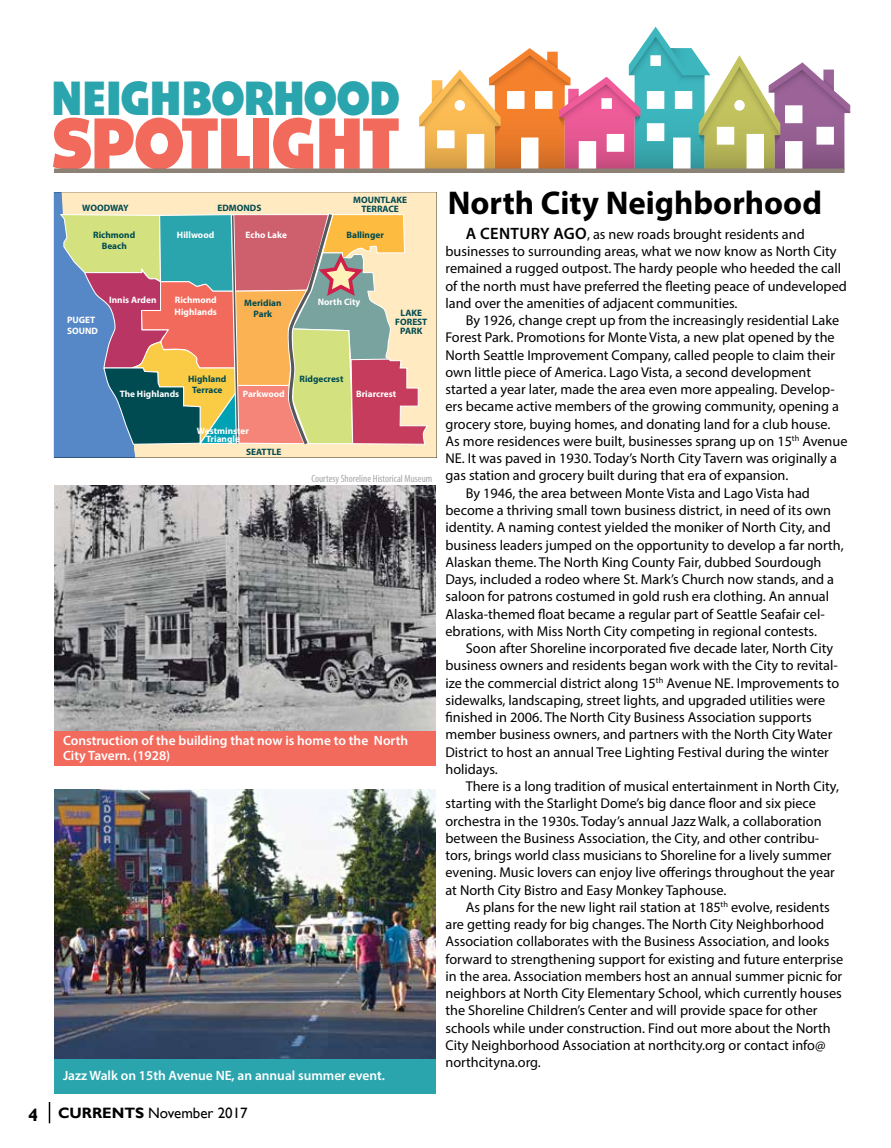
<style>
.page{position:relative;width:891px;height:1148px;background:#fff}
.page>*{position:absolute;margin:0;border:0;box-sizing:border-box;transform-origin:0 0}
.t1{font:70.2px "Dez Boulder Ego";color:#f26a5c;scale:.88 1}
.t2{font:46.5px "Dez Boulder Ego";letter-spacing:.005em;color:#2ba5ad;scale:.88 1}
.t3{font:700 33px "Myriad Pro";color:#000}
.t4{font:15px "Gill Sans";color:#000}
.t5{font:14.25px/17.2px "Myriad Pro";color:#000}
.t6{font:600 13.5px/15px "Myriad Pro";color:#fff}
.t7{font:condensed 10.5px "Myriad Pro";color:#a5a7aa}
.t8{font:700 9.3px/11.1px "Myriad Pro";color:#fff}
.t9{font:700 9.3px/11.1px "Myriad Pro";color:#004b51;text-align:center}
.s1{font-weight:700;font-size:18px}
.s2{font-weight:700}
.s3{font-weight:600;font-size:16.5px}
</style>
<div class="page">
<svg style="left:419px;top:27px;width:431px;height:141px"></svg>
<svg style="left:428px;top:192px;width:9px;height:265px;background:#f4e0b9"></svg>
<svg style="left:54px;top:192px;width:374px;height:265px;background:#b9a38e"></svg>
<img style="left:54px;top:789px;width:381px;height:270px">
<img style="left:54px;top:486px;width:381px;height:245px">
<div style="left:54px;top:731px;width:381px;height:35px;background:#f26a5c"></div>
<div style="left:54px;top:168px;width:791px;height:5px;background:#8b8174"></div>
<div style="left:54px;top:1059px;width:381px;height:35px;background:#2ba5ad"></div>
<svg style="left:49px;top:1102px;width:1px;height:21px"></svg>
<h2 class="t2" style="left:52px;top:62px;width:396px">NEIGHBORHOOD</h2>
<h1 class="t1" style="left:52px;top:89px;width:396px">SPOTLIGHT</h1>
<p class="t9" style="left:82px;top:202px;width:48px">WOODWAY</p>
<p class="t9" style="left:218px;top:202px;width:45px">EDMONDS</p>
<p class="t9" style="left:353px;top:195px;width:55px;line-height:8.7px">MOUNTLAKE<br>TERRACE</p>
<p class="t9" style="left:93px;top:229px;width:44px">Richmond<br>Beach</p>
<p class="t8" style="left:177px;top:229px;width:39px">Hillwood</p>
<p class="t8" style="left:246px;top:229px;width:43px">Echo Lake</p>
<p class="t9" style="left:346px;top:229px;width:39px">Ballinger</p>
<p class="t8" style="left:67px;top:314px;width:32px">PUGET<br>SOUND</p>
<p class="t8" style="left:109px;top:294px;width:49px">Innis Arden</p>
<p class="t8" style="left:175px;top:294px;width:44px">Richmond<br>Highlands</p>
<p class="t9" style="left:244px;top:297px;width:39px">Meridian<br>Park</p>
<p class="t8" style="left:318px;top:296px;width:44px">North City</p>
<p class="t9" style="left:395px;top:308px;width:34px;line-height:8.7px">LAKE<br>FOREST<br>PARK</p>
<p class="t8" style="left:120px;top:388px;width:61px">The Highlands</p>
<p class="t9" style="left:188px;top:373px;width:40px">Highland<br>Terrace</p>
<p class="t9" style="left:299px;top:373px;width:46px">Ridgecrest</p>
<p class="t8" style="left:243px;top:388px;width:43px">Parkwood</p>
<p class="t8" style="left:356px;top:388px;width:42px">Briarcrest</p>
<p class="t8" style="left:197px;top:426px;width:54px;line-height:8.2px;text-align:center">Westminster<br>Triangle</p>
<p class="t9" style="left:246px;top:446px;width:37px">SEATTLE</p>
<p class="t7" style="left:311px;top:472px;width:123px">Courtesy Shoreline Historical Museum</p>
<p class="t6" style="left:63px;top:732px;width:347px">Construction of the building that now is home to the North<br>City Tavern. (1928)</p>
<p class="t6" style="left:63px;top:1067px;width:323px">Jazz Walk on 15th Avenue NE, an annual summer event.</p>
<p class="t4" style="left:28px;top:1104px;width:221px"><span class="s1">4</span> <span class="s2">CURRENTS</span> November 2017</p>
<h3 class="t3" style="left:448px;top:181px;width:376px">North City Neighborhood</h3>
<p class="t5" style="left:445px;top:225px;width:403px;text-indent:20px"><span class="s3">A CENTURY AGO</span>, as new roads brought residents and businesses to surrounding areas, what we now know as North City remained a rugged outpost. The hardy people who heeded the call of the north must have preferred the fleeting peace of undeveloped land over the amenities of adjacent communities.</p>
<p class="t5" style="left:466px;top:311px;width:375px">By 1926, change crept up from the increasingly residential Lake</p>
<p class="t5" style="left:445px;top:329px;width:391px">Forest Park. Promotions for Monte Vista, a new plat opened by the</p>
<p class="t5" style="left:445px;top:346px;width:391px">North Seattle Improvement Company, called people to claim their</p>
<p class="t5" style="left:445px;top:363px;width:367px">own little piece of America. Lago Vista, a second development</p>
<p class="t5" style="left:445px;top:380px;width:391px">started a year later, made the area even more appealing. Develop-</p>
<p class="t5" style="left:445px;top:398px;width:395px">ers became active members of the growing community, opening a</p>
<p class="t5" style="left:445px;top:415px;width:386px">grocery store, buying homes, and donating land for a club house.</p>
<p class="t5" style="left:445px;top:432px;width:404px">As more residences were built, businesses sprang up on 15<sup>th</sup> Avenue</p>
<p class="t5" style="left:446px;top:449px;width:393px">NE. It was paved in 1930. Today’s North City Tavern was originally a</p>
<p class="t5" style="left:446px;top:467px;width:344px">gas station and grocery built during that era of expansion.</p>
<p class="t5" style="left:466px;top:484px;width:346px">By 1946, the area between Monte Vista and Lago Vista had</p>
<p class="t5" style="left:446px;top:501px;width:387px">become a thriving small town business district, in need of its own</p>
<p class="t5" style="left:446px;top:518px;width:387px">identity. A naming contest yielded the moniker of North City, and</p>
<p class="t5" style="left:446px;top:536px;width:400px">business leaders jumped on the opportunity to develop a far north,</p>
<p class="t5" style="left:446px;top:553px;width:378px">Alaskan theme. The North King County Fair, dubbed Sourdough</p>
<p class="t5" style="left:446px;top:570px;width:390px">Days, included a rodeo where St. Mark’s Church now stands, and a</p>
<p class="t5" style="left:446px;top:587px;width:385px">saloon for patrons costumed in gold rush era clothing. An annual</p>
<p class="t5" style="left:446px;top:605px;width:381px">Alaska-themed float became a regular part of Seattle Seafair cel-</p>
<p class="t5" style="left:446px;top:622px;width:373px">ebrations, with Miss North City competing in regional contests.</p>
<p class="t5" style="left:466px;top:639px;width:369px">Soon after Shoreline incorporated five decade later, North City</p>
<p class="t5" style="left:446px;top:656px;width:394px">business owners and residents began work with the City to revital-</p>
<p class="t5" style="left:446px;top:674px;width:395px">ize the commercial district along 15<sup>th</sup> Avenue NE. Improvements to</p>
<p class="t5" style="left:446px;top:691px;width:381px">sidewalks, landscaping, street lights, and upgraded utilities were</p>
<p class="t5" style="left:446px;top:708px;width:368px">finished in 2006. The North City Business Association supports</p>
<p class="t5" style="left:446px;top:725px;width:388px">member business owners, and partners with the North City Water</p>
<p class="t5" style="left:446px;top:743px;width:385px">District to host an annual Tree Lighting Festival during the winter</p>
<p class="t5" style="left:446px;top:760px;width:54px">holidays.</p>
<p class="t5" style="left:466px;top:777px;width:375px">There is a long tradition of musical entertainment in North City,</p>
<p class="t5" style="left:446px;top:794px;width:372px">starting with the Starlight Dome’s big dance floor and six piece</p>
<p class="t5" style="left:446px;top:812px;width:378px">orchestra in the 1930s. Today’s annual Jazz Walk, a collaboration</p>
<p class="t5" style="left:446px;top:829px;width:375px">between the Business Association, the City, and other contribu-</p>
<p class="t5" style="left:446px;top:846px;width:388px">tors, brings world class musicians to Shoreline for a lively summer</p>
<p class="t5" style="left:446px;top:863px;width:391px">evening. Music lovers can enjoy live offerings throughout the year</p>
<p class="t5" style="left:446px;top:881px;width:282px">at North City Bistro and Easy Monkey Taphouse.</p>
<p class="t5" style="left:466px;top:898px;width:366px">As plans for the new light rail station at 185<sup>th</sup> evolve, residents</p>
<p class="t5" style="left:446px;top:915px;width:380px">are getting ready for big changes. The North City Neighborhood</p>
<p class="t5" style="left:446px;top:932px;width:385px">Association collaborates with the Business Association, and looks</p>
<p class="t5" style="left:446px;top:950px;width:399px">forward to strengthening support for existing and future enterprise</p>
<p class="t5" style="left:446px;top:967px;width:398px">in the area. Association members host an annual summer picnic for</p>
<p class="t5" style="left:446px;top:984px;width:398px">neighbors at North City Elementary School, which currently houses</p>
<p class="t5" style="left:446px;top:1001px;width:374px">the Shoreline Children’s Center and will provide space for other</p>
<p class="t5" style="left:446px;top:1019px;width:387px">schools while under construction. Find out more about the North</p>
<p class="t5" style="left:446px;top:1036px;width:382px">City Neighborhood Association at northcity.org or contact info@</p>
<p class="t5" style="left:446px;top:1053px;width:97px">northcityna.org.</p>
</div>
